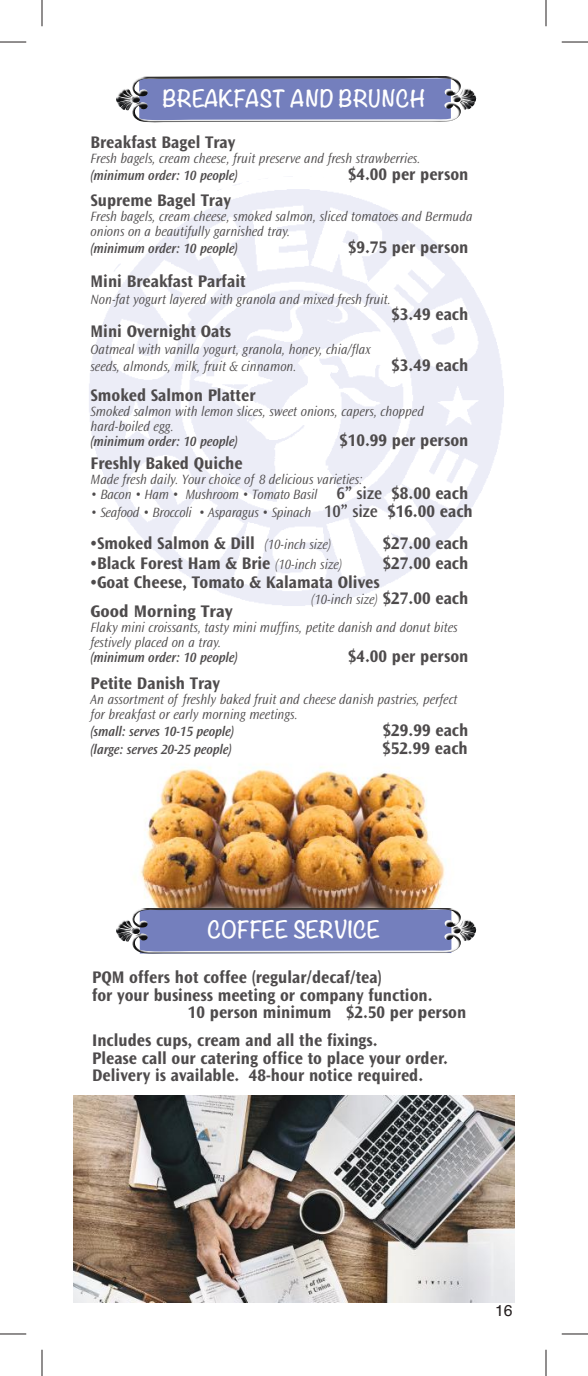
<style>
.page{position:relative;width:588px;height:1376px;background:#fff}
.page>*{position:absolute;margin:0;border:0;box-sizing:border-box;transform-origin:0 0}
.t1{font:700 21px "Noteworthy";color:#fff;scale:.95 1}
.t2{font:17.5px/17.5px "Ocean Sans MM 648 wt 475 wd";color:#4e4b4c;scale:.95 1}
.t3{font:17.5px "Ocean Sans MM 648 wt 475 wd";color:#4e4b4c}
.t4{font:15.75px "Helvetica";color:#241f1f}
.t5{font:14px/15px "Ocean Sans MM It 310 wt 475 wd";color:#4e4b4c;scale:.95 1}
.t6{font:14px "Ocean Sans MM It 512 wt 475 wd";letter-spacing:-.01em;color:#4e4b4c;scale:.95 1}
.s1{font-family:"Ocean Sans MM 512 wt 475 wd";font-size:17.5px}
.s2{font-family:"Ocean Sans MM 648 wt 475 wd";font-size:17.5px}
.s3{font-family:"Ocean Sans MM It 310 wt 475 wd";font-size:14px}
</style>
<div class="page">
<img style="left:116px;top:764px;width:361px;height:174px">
<svg style="left:139px;top:99px;width:312px;height:22px"></svg>
<img style="left:127px;top:76px;width:349px;height:23px">
<img style="left:74px;top:1095px;width:440px;height:207px">
<svg style="left:140px;top:929px;width:311px;height:24px"></svg>
<img style="left:130px;top:907px;width:346px;height:22px">
<svg style="left:0;top:42px;width:26px;height:1px"></svg>
<svg style="left:562px;top:42px;width:26px;height:1px"></svg>
<svg style="left:0;top:1333px;width:26px;height:1px"></svg>
<svg style="left:562px;top:1333px;width:26px;height:1px"></svg>
<svg style="left:42px;top:0;width:1px;height:26px"></svg>
<svg style="left:42px;top:1349px;width:1px;height:27px"></svg>
<svg style="left:546px;top:0;width:1px;height:26px"></svg>
<svg style="left:545px;top:1349px;width:2px;height:27px"></svg>
<h1 class="t1" style="left:162px;top:80px;width:279px">BREAKFAST AND BRUNCH</h1>
<p class="t2" style="left:91px;top:133px;width:154px">Breakfast Bagel Tray</p>
<p class="t5" style="left:91px;top:151px;width:349px">Fresh bagels, cream cheese, fruit preserve and fresh strawberries.</p>
<p class="t6" style="left:91px;top:167px;width:156px">(minimum order: 10 people)</p>
<p class="t2" style="left:348px;top:165px;width:128px">$4.00 per person</p>
<p class="t2" style="left:91px;top:192px;width:149px">Supreme Bagel Tray</p>
<p class="t5" style="left:91px;top:209px;width:404px">Fresh bagels, cream cheese, smoked salmon, sliced tomatoes and Bermuda onions on a beautifully garnished tray.</p>
<p class="t6" style="left:91px;top:241px;width:156px">(minimum order: 10 people)</p>
<p class="t2" style="left:348px;top:239px;width:128px">$9.75 per person</p>
<p class="t2" style="left:91px;top:272px;width:165px">Mini Breakfast Parfait</p>
<p class="t5" style="left:91px;top:292px;width:318px">Non-fat yogurt layered with granola and mixed fresh fruit.</p>
<p class="t2" style="left:391px;top:306px;width:83px">$3.49 each</p>
<p class="t2" style="left:91px;top:323px;width:150px">Mini Overnight Oats</p>
<p class="t5" style="left:91px;top:341px;width:296px;line-height:16.8px">Oatmeal with vanilla yogurt, granola, honey, chia/flax seeds, almonds, milk, fruit &amp; cinnamon.</p>
<p class="t2" style="left:391px;top:356px;width:83px">$3.49 each</p>
<p class="t2" style="left:91px;top:386px;width:175px">Smoked Salmon Platter</p>
<p class="t5" style="left:91px;top:404px;width:353px">Smoked salmon with lemon slices, sweet onions, capers, chopped hard-boiled egg.</p>
<p class="t6" style="left:91px;top:434px;width:156px">(minimum order: 10 people)</p>
<p class="t2" style="left:339px;top:432px;width:138px">$10.99 per person</p>
<p class="t2" style="left:91px;top:455px;width:162px">Freshly Baked Quiche</p>
<p class="t5" style="left:91px;top:472px;width:288px">Made fresh daily. Your choice of 8 delicious varieties:</p>
<p class="t5" style="left:91px;top:487px;width:399px">• Bacon • Ham • Mushroom • Tomato Basil <span class="s1">6” size</span> <span class="s2">$8.00 each</span></p>
<p class="t5" style="left:91px;top:505px;width:404px">• Seafood • Broccoli • Asparagus • Spinach <span class="s1">10” size</span> <span class="s2">$16.00 each</span></p>
<p class="t2" style="left:91px;top:535px;width:256px">•Smoked Salmon &amp; Dill <span class="s3">(10-inch size)</span></p>
<p class="t2" style="left:383px;top:535px;width:92px">$27.00 each</p>
<p class="t2" style="left:91px;top:554px;width:267px">•Black Forest Ham &amp; Brie <span class="s3">(10-inch size)</span></p>
<p class="t2" style="left:383px;top:554px;width:92px">$27.00 each</p>
<p class="t2" style="left:91px;top:573px;width:306px">•Goat Cheese, Tomato &amp; Kalamata Olives</p>
<p class="t5" style="left:311px;top:591px;width:167px">(10-inch size) <span class="s2">$27.00 each</span></p>
<p class="t3" style="left:91px;top:601px;width:144px">Good Morning Tray</p>
<p class="t5" style="left:91px;top:620px;width:388px">Flaky mini croissants, tasty mini muffins, petite danish and donut bites festively placed on a tray.</p>
<p class="t6" style="left:91px;top:650px;width:156px">(minimum order: 10 people)</p>
<p class="t2" style="left:348px;top:648px;width:128px">$4.00 per person</p>
<p class="t2" style="left:91px;top:674px;width:138px">Petite Danish Tray</p>
<p class="t5" style="left:91px;top:692px;width:388px">An assortment of freshly baked fruit and cheese danish pastries, perfect for breakfast or early morning meetings.</p>
<p class="t6" style="left:91px;top:724px;width:153px">(small: serves 10-15 people)</p>
<p class="t2" style="left:383px;top:722px;width:92px">$29.99 each</p>
<p class="t6" style="left:91px;top:741px;width:150px">(large: serves 20-25 people)</p>
<p class="t2" style="left:382px;top:739px;width:92px">$52.99 each</p>
<h1 class="t1" style="left:208px;top:910px;width:184px">COFFEE SERVICE</h1>
<p class="t2" style="left:92px;top:968px;width:306px">PQM offers hot coffee (regular/decaf/tea)</p>
<p class="t2" style="left:92px;top:986px;width:360px">for your business meeting or company function.</p>
<p class="t2" style="left:188px;top:1003px;width:295px">10 person minimum $2.50 per person</p>
<p class="t2" style="left:92px;top:1031px;width:376px">Includes cups, cream and all the fixings.<br>Please call our catering office to place your order.<br>Delivery is available. 48-hour notice required.</p>
<p class="t4" style="left:495px;top:1298px;width:19px">16</p>
</div>
